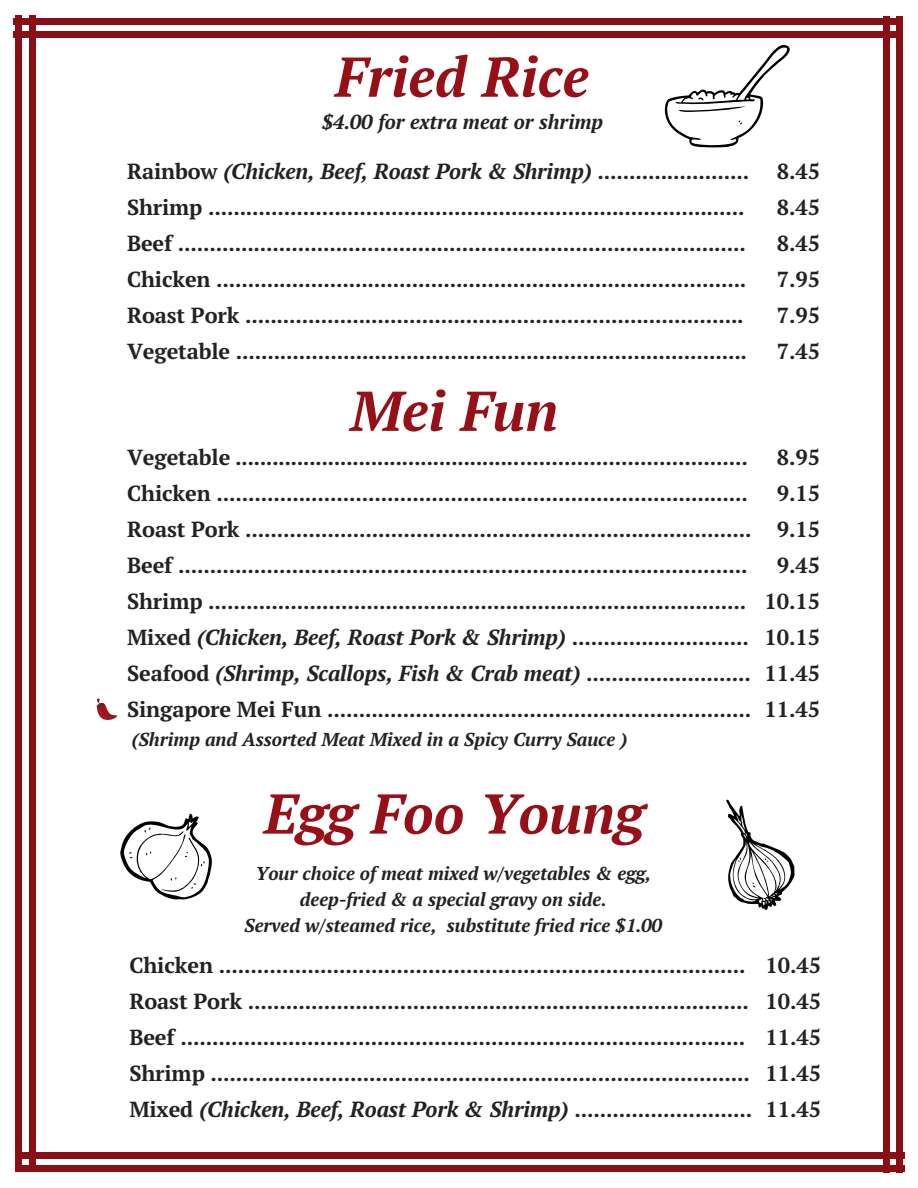
<style>
.page{position:relative;width:918px;height:1188px;background:#fff}
.page>*{position:absolute;margin:0;border:0;box-sizing:border-box;transform-origin:0 0}
.t1{font:italic 700 55.95px "PT Serif";color:#971017}
.t2{font:700 21.75px/36px "PT Serif";letter-spacing:-.005em;color:#222}
.t3{font:italic 700 20.25px "PT Serif";color:#222}
.t4{font:italic 700 18.75px/25.8px "PT Serif";color:#222;text-align:center}
.s1{font-style:italic}
</style>
<div class="page">
<div style="left:14px;top:18px;width:889px;height:6px;background:#8a0f15"></div>
<div style="left:14px;top:31px;width:889px;height:7px;background:#8a0f15"></div>
<div style="left:16px;top:15px;width:6px;height:1157px;background:#8a0f15"></div>
<div style="left:29px;top:15px;width:6px;height:1157px;background:#8a0f15"></div>
<div style="left:883px;top:16px;width:7px;height:1157px;background:#8a0f15"></div>
<div style="left:896px;top:16px;width:7px;height:1157px;background:#8a0f15"></div>
<div style="left:15px;top:1152px;width:889px;height:6px;background:#8a0f15"></div>
<div style="left:15px;top:1165px;width:889px;height:7px;background:#8a0f15"></div>
<svg style="left:97px;top:699px;width:20px;height:21px"></svg>
<svg style="left:665px;top:45px;width:125px;height:102px"></svg>
<svg style="left:726px;top:799px;width:69px;height:112px"></svg>
<svg style="left:120px;top:813px;width:92px;height:87px"></svg>
<h1 class="t1" style="left:335px;top:39px;width:256px">Fried Rice</h1>
<p class="t3" style="left:322px;top:108px;width:283px">$4.00 for extra meat or shrimp</p>
<p class="t2" style="left:127px;top:153px;width:624px">Rainbow <span class="s1">(Chicken, Beef, Roast Pork &amp; Shrimp)</span> ........................<br>Shrimp .....................................................................................<br>Beef ..........................................................................................<br>Chicken ....................................................................................<br>Roast Pork ...............................................................................<br>Vegetable .................................................................................</p>
<p class="t2" style="left:777px;top:153px;width:45px;text-align:justify">8.45<br>8.45<br>8.45<br>7.95<br>7.95<br>7.45</p>
<h1 class="t1" style="left:350px;top:373px;width:210px">Mei Fun</h1>
<p class="t2" style="left:127px;top:439px;width:626px">Vegetable <span class="s1">..............................................</span>....................................<br>Chicken ....................................................................................<br>Roast Pork ................................................................................<br>Beef ..........................................................................................<br>Shrimp .....................................................................................<br>Mixed <span class="s1">(Chicken, Beef, Roast Pork &amp; Shrimp)</span> ............................<br>Seafood <span class="s1">(Shrimp, Scallops, Fish &amp; Crab meat)</span> ..........................<br>Singapore Mei Fun ...................................................................</p>
<p class="t2" style="left:764px;top:439px;width:57px;text-align:center">8.95<br>9.15<br>9.15<br>9.45<br>10.15<br>10.15<br>11.45<br>11.45</p>
<p class="t4" style="left:132px;top:726px;width:497px">(Shrimp and Assorted Meat Mixed in a Spicy Curry Sauce )</p>
<h1 class="t1" style="left:264px;top:776px;width:382px">Egg Foo Young</h1>
<p class="t4" style="left:244px;top:860px;width:420px">Your choice of meat mixed w/vegetables &amp; egg, deep-fried &amp; a special gravy on side.<br>Served w/steamed rice, substitute fried rice $1.00</p>
<p class="t2" style="left:129px;top:947px;width:624px">Chicken ...................................................................................<br>Roast Pork ...............................................................................<br>Beef .........................................................................................<br>Shrimp .....................................................................................<br>Mixed <span class="s1">(Chicken, Beef, Roast Pork &amp; Shrimp)</span> ............................</p>
<p class="t2" style="left:766px;top:947px;width:57px;text-align:justify">10.45<br>10.45<br>11.45<br>11.45<br>11.45</p>
</div>
